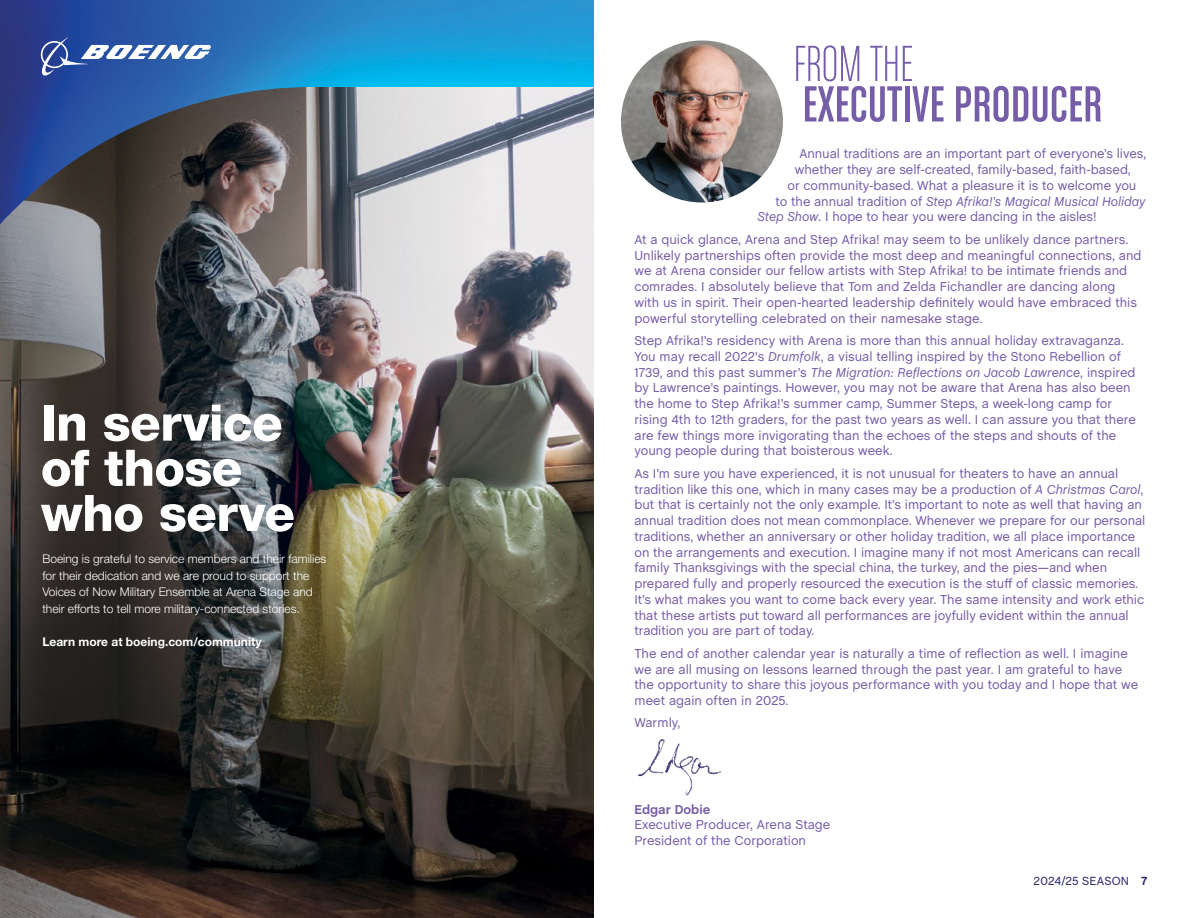
<style>
.page{position:relative;width:1188px;height:918px;background:#fff}
.page>*{position:absolute;margin:0;border:0;box-sizing:border-box;transform-origin:0 0}
.t1{font:54px "Chalet Comprime Cologne Sixty";letter-spacing:.005em;color:#765da8}
.t2{font:54px "Chalet Comprime Milan Sixty";color:#765da8}
.t3{font:800 50.4px/45.2px "Helvetica Neue LT Pro";letter-spacing:-.015em;color:#fff}
.t4{font:13.2px/15.8px "Chalet";letter-spacing:-.005em;color:#765da8}
.t5{font:italic 13.2px "Chalet";letter-spacing:-.005em;color:#765da8}
.t6{font:700 13.2px "Chalet";color:#765da8}
.t7{font:300 12px/16.5px "Helvetica Neue LT Pro";color:#fff}
.t8{font:700 12px "Helvetica Neue LT Pro";color:#fff}
.t9{font:12px "Chalet";letter-spacing:.01em;color:#2b286a}
.s1{font-style:normal}
.s2{font-style:italic}
.s3{font-weight:700}
</style>
<div class="page">
<img style="left:0;top:0;width:594px;height:87px">
<svg style="left:41px;top:37px;width:170px;height:40px"></svg>
<img style="left:0;top:87px;width:594px;height:831px">
<img style="left:638px;top:739px;width:84px;height:57px">
<img style="left:621px;top:40px;width:162px;height:162px;border-radius:81px">
<h2 class="t3" style="left:41px;top:400px;width:256px">In service of those who serve</h2>
<p class="t7" style="left:42px;top:551px;width:286px">Boeing is grateful to service members and their families for their dedication and we are proud to support the Voices of Now Military Ensemble at Arena Stage and their efforts to tell more military-connected stories.</p>
<p class="t8" style="left:42px;top:634px;width:221px">Learn more at boeing.com/community</p>
<h1 class="t2" style="left:794px;top:35px;width:121px">FROM THE</h1>
<h1 class="t1" style="left:803px;top:74px;width:301px">EXECUTIVE PRODUCER</h1>
<p class="t4" style="left:800px;top:146px;width:348px">Annual traditions are an important part of everyone’s lives,</p>
<p class="t4" style="left:795px;top:162px;width:337px">whether they are self-created, family-based, faith-based,</p>
<p class="t4" style="left:788px;top:178px;width:350px">or community-based. What a pleasure it is to welcome you</p>
<p class="t5" style="left:776px;top:193px;width:371px"><span class="s1">to the annual tradition of</span> Step Afrika!’s Magical Musical Holiday</p>
<p class="t4" style="left:758px;top:209px;width:341px"><span class="s2">Step Show</span>. I hope to hear you were dancing in the aisles!</p>
<p class="t4" style="left:635px;top:232px;width:509px">At a quick glance, Arena and Step Afrika! may seem to be unlikely dance partners.<br>Unlikely partnerships often provide the most deep and meaningful connections, and we at Arena consider our fellow artists with Step Afrika! to be intimate friends and comrades. I absolutely believe that Tom and Zelda Fichandler are dancing along with us in spirit. Their open-hearted leadership definitely would have embraced this powerful storytelling celebrated on their namesake stage.</p>
<p class="t4" style="left:635px;top:333px;width:503px">Step Afrika!’s residency with Arena is more than this annual holiday extravaganza.<br>You may recall 2022's <span class="s2">Drumfolk</span>, a visual telling inspired by the Stono Rebellion of 1739, and this past summer’s <span class="s2">The Migration: Reflections on Jacob Lawrence</span>, inspired by Lawrence’s paintings. However, you may not be aware that Arena has also been the home to Step Afrika!’s summer camp, Summer Steps, a week-long camp for rising 4th to 12th graders, for the past two years as well. I can assure you that there are few things more invigorating than the echoes of the steps and shouts of the young people during that boisterous week.</p>
<p class="t4" style="left:635px;top:466px;width:512px">As I’m sure you have experienced, it is not unusual for theaters to have an annual tradition like this one, which in many cases may be a production of <span class="s2">A Christmas Carol</span>, but that is certainly not the only example. It’s important to note as well that having an annual tradition does not mean commonplace. Whenever we prepare for our personal traditions, whether an anniversary or other holiday tradition, we all place importance on the arrangements and execution. I imagine many if not most Americans can recall family Thanksgivings with the special china, the turkey, and the pies—and when prepared fully and properly resourced the execution is the stuff of classic memories.<br>It’s what makes you want to come back every year. The same intensity and work ethic that these artists put toward all performances are joyfully evident within the annual tradition you are part of today.</p>
<p class="t4" style="left:635px;top:646px;width:505px">The end of another calendar year is naturally a time of reflection as well. I imagine we are all musing on lessons learned through the past year. I am grateful to have the opportunity to share this joyous performance with you today and I hope that we meet again often in 2025.</p>
<p class="t4" style="left:635px;top:715px;width:47px">Warmly,</p>
<p class="t6" style="left:635px;top:801px;width:77px">Edgar Dobie</p>
<p class="t4" style="left:635px;top:817px;width:197px">Executive Producer, Arena Stage<br>President of the Corporation</p>
<p class="t9" style="left:1034px;top:874px;width:115px">2024/25 SEASON <span class="s3">7</span></p>
</div>
